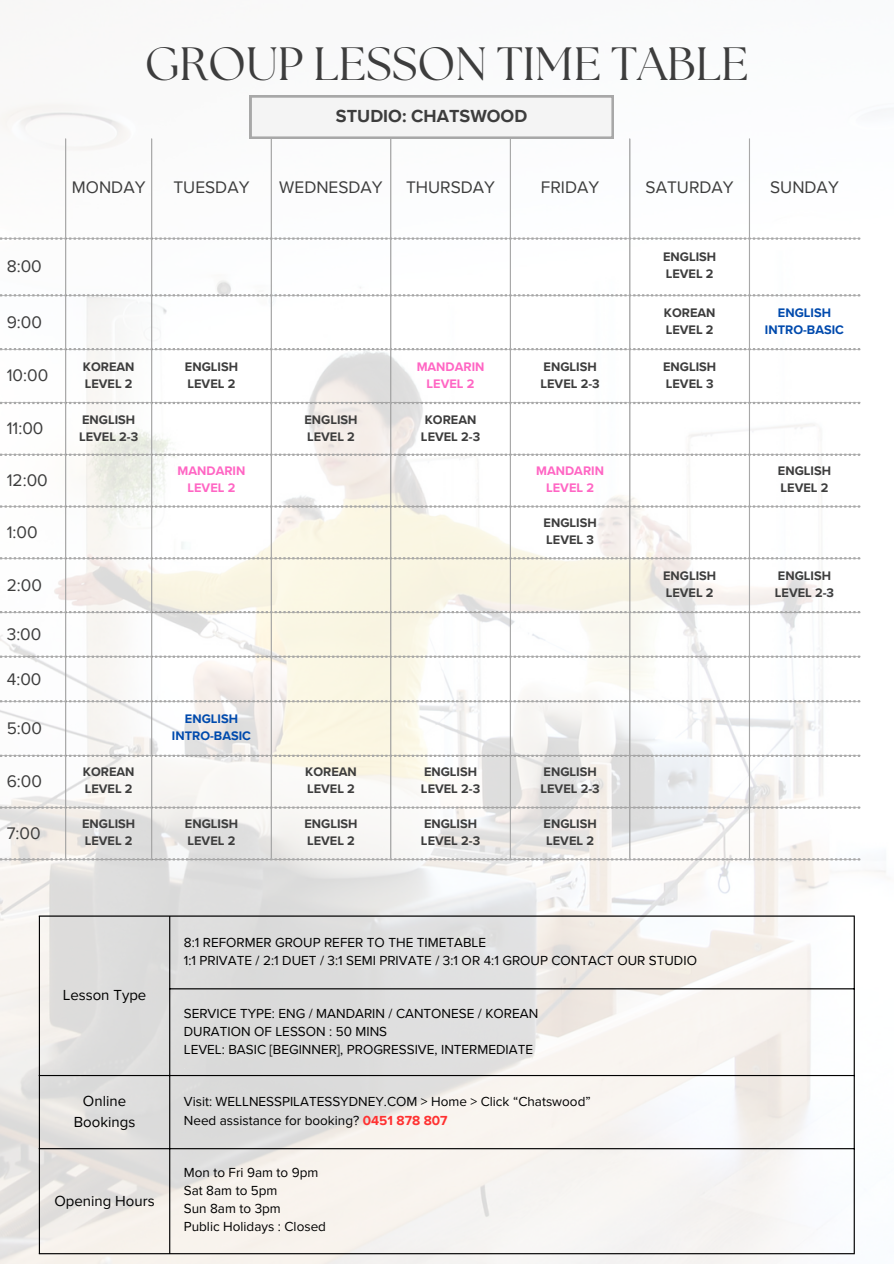
<style>
.page{position:relative;width:894px;height:1264px;background:#fff}
.page>*{position:absolute;margin:0;border:0;box-sizing:border-box;transform-origin:0 0}
.t1{font:46.65px "The Seasons";color:#3d3d3d}
.t2{font:700 18px "Proxima Nova";color:#3d3d3d}
.t3{font:17.25px "Proxima Nova";color:#3d3d3d}
.t4{font:15px/20.2px "Proxima Nova";color:#000;text-align:center}
.t5{font:13.5px "Proxima Nova";color:#000}
.t6{font:700 12.75px "Proxima Nova";color:#3d3d3d}
.t7{font:700 12.75px "Proxima Nova";color:#ff66c4}
.t8{font:700 12.75px "Proxima Nova";color:#004aad}
.s1{font-weight:700;color:#ff3131}
</style>
<div class="page">
<img style="left:0;top:95px;width:893px;height:1168px">
<hr style="left:65px;top:139px;width:1px;height:719px;background:#a8a8a8">
<hr style="left:151px;top:139px;width:1px;height:719px;background:#a8a8a8">
<hr style="left:270px;top:139px;width:2px;height:719px;background:#a8a8a8">
<hr style="left:390px;top:139px;width:1px;height:719px;background:#a8a8a8">
<hr style="left:509px;top:139px;width:2px;height:719px;background:#a8a8a8">
<hr style="left:629px;top:139px;width:1px;height:719px;background:#a8a8a8">
<hr style="left:748px;top:139px;width:1px;height:719px;background:#a8a8a8">
<svg style="left:0;top:237px;width:67px;height:623px"></svg>
<svg style="left:69px;top:237px;width:84px;height:623px;fill:#f8f6f4"></svg>
<svg style="left:155px;top:237px;width:595px;height:623px"></svg>
<svg style="left:513px;top:237px;width:118px;height:623px"></svg>
<svg style="left:752px;top:237px;width:107px;height:623px"></svg>
<div style="left:249px;top:95px;width:364px;height:44px;background:#a8a8a8"></div>
<div style="left:252px;top:97px;width:360px;height:40px;background:#f4f4f4"></div>
<hr style="left:39px;top:916px;width:1px;height:337px;background:#000">
<hr style="left:169px;top:916px;width:1px;height:337px;background:#000">
<hr style="left:853px;top:916px;width:1px;height:337px;background:#000">
<hr style="left:39px;top:915px;width:815px;height:1px;background:#000">
<hr style="left:169px;top:988px;width:685px;height:1px;background:#000">
<hr style="left:39px;top:1074px;width:815px;height:2px;background:#000">
<hr style="left:39px;top:1148px;width:815px;height:1px;background:#000">
<hr style="left:39px;top:1253px;width:815px;height:1px;background:#000">
<p class="t1" style="left:145px;top:43px;width:605px">GROUP LESSON TIME TABLE</p>
<p class="t2" style="left:336px;top:106px;width:193px">STUDIO: CHATSWOOD</p>
<p class="t3" style="left:7px;top:256px;width:37px">8:00</p>
<p class="t3" style="left:7px;top:312px;width:37px">9:00</p>
<p class="t3" style="left:7px;top:365px;width:43px">10:00</p>
<p class="t3" style="left:7px;top:418px;width:38px">11:00</p>
<p class="t3" style="left:7px;top:470px;width:43px">12:00</p>
<p class="t3" style="left:7px;top:522px;width:32px">1:00</p>
<p class="t3" style="left:7px;top:574px;width:37px">2:00</p>
<p class="t3" style="left:7px;top:624px;width:36px">3:00</p>
<p class="t3" style="left:7px;top:669px;width:36px">4:00</p>
<p class="t3" style="left:7px;top:717px;width:37px">5:00</p>
<p class="t3" style="left:7px;top:771px;width:37px">6:00</p>
<p class="t3" style="left:7px;top:823px;width:35px">7:00</p>
<p class="t3" style="left:72px;top:177px;width:75px">MONDAY</p>
<h1 class="t3" style="left:173px;top:177px;width:77px">TUESDAY</h1>
<p class="t3" style="left:279px;top:177px;width:105px">WEDNESDAY</p>
<p class="t3" style="left:406px;top:177px;width:90px">THURSDAY</p>
<p class="t3" style="left:541px;top:177px;width:60px">FRIDAY</p>
<p class="t3" style="left:645px;top:177px;width:89px">SATURDAY</p>
<p class="t3" style="left:770px;top:177px;width:70px">SUNDAY</p>
<p class="t6" style="left:663px;top:249px;width:55px">ENGLISH</p>
<p class="t6" style="left:665px;top:266px;width:49px">LEVEL 2</p>
<p class="t6" style="left:663px;top:305px;width:53px">KOREAN</p>
<p class="t6" style="left:665px;top:322px;width:49px">LEVEL 2</p>
<p class="t8" style="left:777px;top:305px;width:55px">ENGLISH</p>
<p class="t8" style="left:764px;top:322px;width:81px">INTRO-BASIC</p>
<p class="t6" style="left:83px;top:359px;width:53px">KOREAN</p>
<p class="t6" style="left:85px;top:376px;width:49px">LEVEL 2</p>
<p class="t6" style="left:185px;top:359px;width:55px">ENGLISH</p>
<p class="t6" style="left:187px;top:376px;width:49px">LEVEL 2</p>
<p class="t7" style="left:416px;top:359px;width:69px">MANDARIN</p>
<p class="t7" style="left:426px;top:376px;width:49px">LEVEL 2</p>
<p class="t6" style="left:543px;top:359px;width:55px">ENGLISH</p>
<p class="t6" style="left:540px;top:376px;width:61px">LEVEL 2-3</p>
<p class="t6" style="left:663px;top:359px;width:55px">ENGLISH</p>
<p class="t6" style="left:665px;top:376px;width:49px">LEVEL 3</p>
<p class="t6" style="left:82px;top:412px;width:55px">ENGLISH</p>
<p class="t6" style="left:79px;top:429px;width:61px">LEVEL 2-3</p>
<p class="t6" style="left:304px;top:412px;width:55px">ENGLISH</p>
<p class="t6" style="left:307px;top:429px;width:49px">LEVEL 2</p>
<p class="t6" style="left:424px;top:412px;width:53px">KOREAN</p>
<p class="t6" style="left:421px;top:429px;width:61px">LEVEL 2-3</p>
<p class="t7" style="left:177px;top:463px;width:69px">MANDARIN</p>
<p class="t7" style="left:187px;top:480px;width:49px">LEVEL 2</p>
<p class="t7" style="left:536px;top:463px;width:69px">MANDARIN</p>
<p class="t7" style="left:546px;top:480px;width:49px">LEVEL 2</p>
<p class="t6" style="left:777px;top:463px;width:55px">ENGLISH</p>
<p class="t6" style="left:780px;top:480px;width:49px">LEVEL 2</p>
<p class="t6" style="left:543px;top:515px;width:55px">ENGLISH</p>
<p class="t6" style="left:546px;top:532px;width:49px">LEVEL 3</p>
<p class="t6" style="left:663px;top:568px;width:55px">ENGLISH</p>
<p class="t6" style="left:665px;top:585px;width:49px">LEVEL 2</p>
<p class="t6" style="left:777px;top:568px;width:55px">ENGLISH</p>
<p class="t6" style="left:774px;top:585px;width:61px">LEVEL 2-3</p>
<p class="t8" style="left:185px;top:711px;width:55px">ENGLISH</p>
<p class="t8" style="left:172px;top:728px;width:81px">INTRO-BASIC</p>
<p class="t6" style="left:83px;top:764px;width:53px">KOREAN</p>
<p class="t6" style="left:85px;top:781px;width:49px">LEVEL 2</p>
<p class="t6" style="left:305px;top:764px;width:53px">KOREAN</p>
<p class="t6" style="left:307px;top:781px;width:49px">LEVEL 2</p>
<p class="t6" style="left:424px;top:764px;width:55px">ENGLISH</p>
<p class="t6" style="left:421px;top:781px;width:61px">LEVEL 2-3</p>
<p class="t6" style="left:543px;top:764px;width:55px">ENGLISH</p>
<p class="t6" style="left:540px;top:781px;width:61px">LEVEL 2-3</p>
<p class="t6" style="left:82px;top:816px;width:55px">ENGLISH</p>
<p class="t6" style="left:85px;top:833px;width:49px">LEVEL 2</p>
<p class="t6" style="left:185px;top:816px;width:55px">ENGLISH</p>
<p class="t6" style="left:187px;top:833px;width:49px">LEVEL 2</p>
<p class="t6" style="left:304px;top:816px;width:55px">ENGLISH</p>
<p class="t6" style="left:307px;top:833px;width:49px">LEVEL 2</p>
<p class="t6" style="left:424px;top:816px;width:55px">ENGLISH</p>
<p class="t6" style="left:421px;top:833px;width:61px">LEVEL 2-3</p>
<p class="t6" style="left:543px;top:816px;width:55px">ENGLISH</p>
<p class="t6" style="left:546px;top:833px;width:49px">LEVEL 2</p>
<p class="t4" style="left:63px;top:985px;width:85px">Lesson Type</p>
<p class="t5" style="left:184px;top:934px;width:303px">8:1 REFORMER GROUP REFER TO THE TIMETABLE</p>
<p class="t5" style="left:184px;top:952px;width:514px">1:1 PRIVATE / 2:1 DUET / 3:1 SEMI PRIVATE / 3:1 OR 4:1 GROUP CONTACT OUR STUDIO</p>
<p class="t5" style="left:184px;top:1005px;width:356px">SERVICE TYPE: ENG / MANDARIN / CANTONESE / KOREAN</p>
<p class="t5" style="left:184px;top:1023px;width:205px">DURATION OF LESSON : 50 MINS</p>
<p class="t5" style="left:184px;top:1041px;width:350px">LEVEL: BASIC [BEGINNER], PROGRESSIVE, INTERMEDIATE</p>
<p class="t4" style="left:74px;top:1091px;width:63px">Online<br>Bookings</p>
<p class="t5" style="left:184px;top:1094px;width:408px">Visit: WELLNESSPILATESSYDNEY.COM &gt; Home &gt; Click “Chatswood”</p>
<p class="t5" style="left:184px;top:1112px;width:265px">Need assistance for booking? <span class="s1">0451 878 807</span></p>
<p class="t4" style="left:54px;top:1190px;width:102px">Opening Hours</p>
<p class="t5" style="left:184px;top:1164px;width:136px">Mon to Fri 9am to 9pm</p>
<p class="t5" style="left:184px;top:1182px;width:95px">Sat 8am to 5pm</p>
<p class="t5" style="left:184px;top:1200px;width:98px">Sun 8am to 3pm</p>
<p class="t5" style="left:184px;top:1218px;width:144px">Public Holidays : Closed</p>
</div>
